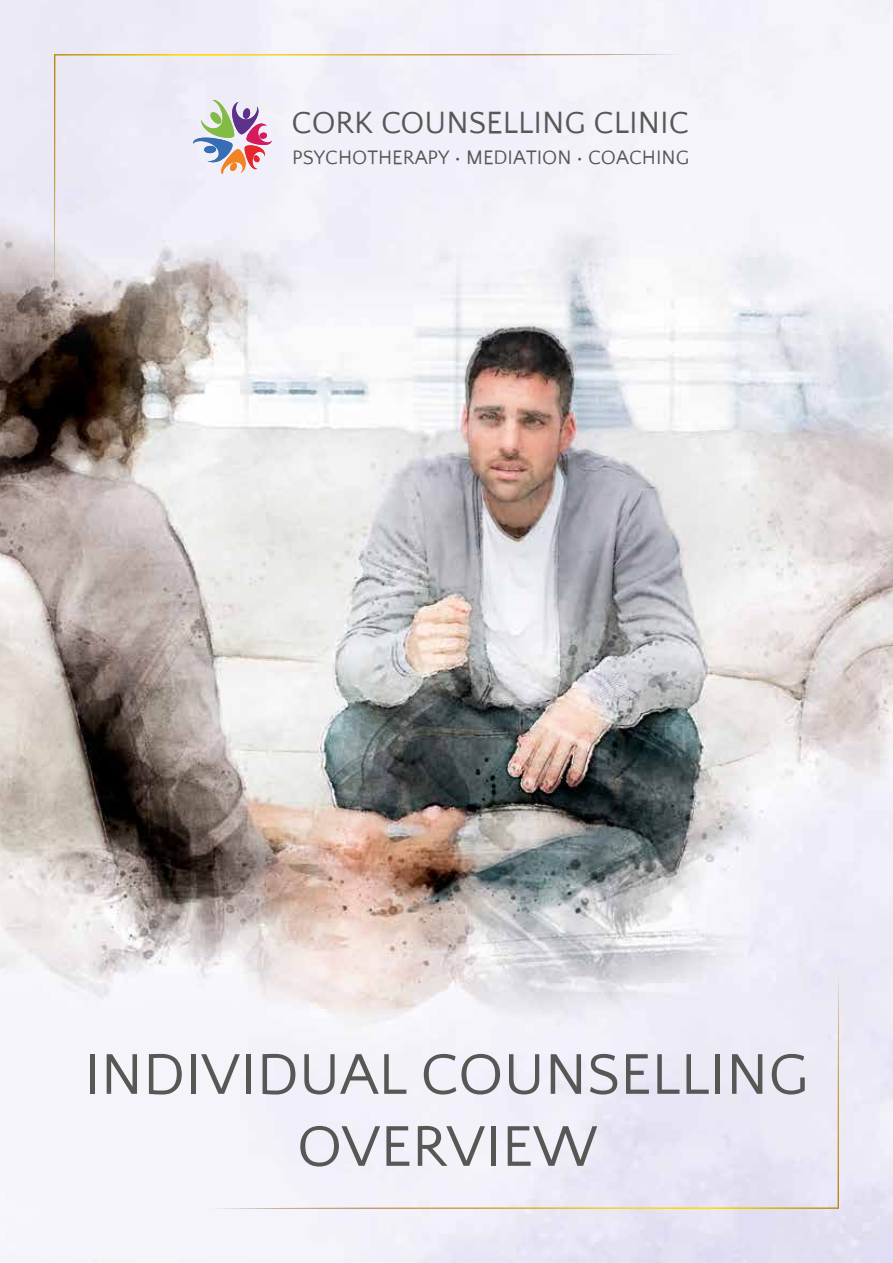
<style>
.page{position:relative;width:893px;height:1263px;background:#fff}
.page>*{position:absolute;margin:0;border:0;box-sizing:border-box;transform-origin:0 0}
.t1{font:60px/72px "Quattrocento Sans";color:#575756;text-align:center}
.t2{font:31.65px "Quattrocento Sans";color:#575756}
.t3{font:20.1px "Quattrocento Sans";color:#575756}
</style>
<div class="page">
<img style="left:0;top:0;width:893px;height:1263px">
<svg style="left:209px;top:970px;width:630px;height:239px"></svg>
<svg style="left:54px;top:54px;width:630px;height:239px"></svg>
<svg style="left:193px;top:100px;width:79px;height:73px"></svg>
<h2 class="t2" style="left:292px;top:106px;width:399px">CORK COUNSELLING CLINIC</h2>
<p class="t3" style="left:292px;top:146px;width:399px">PSYCHOTHERAPY • MEDIATION • COACHING</p>
<h1 class="t1" style="left:84px;top:1040px;width:726px">INDIVIDUAL COUNSELLING<br>OVERVIEW</h1>
</div>
